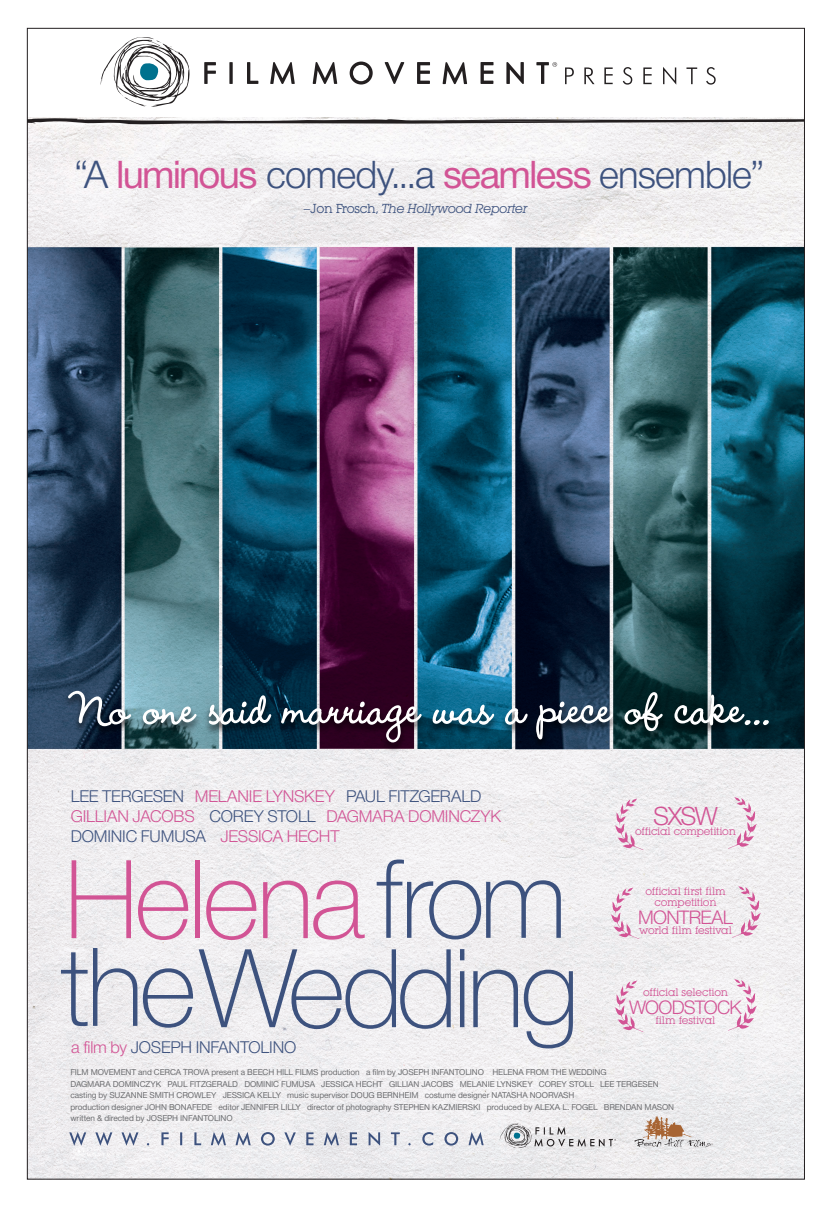
<style>
.page{position:relative;width:836px;height:1210px;background:#fff}
.page>*{position:absolute;margin:0;border:0;box-sizing:border-box;transform-origin:0 0}
.t1{font:40.8px "Helvetica Neue H45";letter-spacing:-.02em;color:#3d527e}
.t2{font:27.08px "Helvetica Neue H45";color:#d25495}
.t3{font:20.12px "Helvetica Neue H45";letter-spacing:-.035em;color:#d25495}
.t4{font:17.6px/19.6px "Helvetica Neue H45";letter-spacing:-.01em;color:#d25495}
.t5{font:17.6px "Helvetica Neue H45";letter-spacing:-.015em;color:#3d527e}
.t6{font:italic 12.8px "Lubalin Graph IT Cby BT";letter-spacing:-.025em;color:#3d527e}
.t7{font:10.68px/10.3px "Lubalin Graph IT Cby BT";letter-spacing:-.015em;color:#d25495;text-align:center}
.t8{font:8.8px/11.6px "Helvetica Neue H55";letter-spacing:-.01em;color:#6c6d70}
.t9{font:1.8px "Courier";color:#231f20}
.s1{font-family:"Helvetica Neue H55";color:#d25495}
.s2{font-style:normal}
.s3{color:#3d527e}
.s4{color:#d25495}
</style>
<div class="page">
<img style="left:29px;top:125px;width:773px;height:1052px">
<svg style="left:29px;top:118px;width:773px;height:7px"></svg>
<svg style="left:69px;top:1132px;width:414px;height:25px"></svg>
<svg style="left:100px;top:37px;width:90px;height:70px"></svg>
<svg style="left:204px;top:62px;width:12px;height:22px"></svg>
<svg style="left:229px;top:62px;width:3px;height:22px"></svg>
<svg style="left:247px;top:62px;width:11px;height:22px"></svg>
<svg style="left:270px;top:62px;width:25px;height:22px"></svg>
<svg style="left:312px;top:62px;width:25px;height:22px"></svg>
<svg style="left:442px;top:62px;width:25px;height:22px"></svg>
<svg style="left:349px;top:62px;width:23px;height:22px"></svg>
<svg style="left:384px;top:62px;width:20px;height:22px"></svg>
<svg style="left:417px;top:62px;width:13px;height:22px"></svg>
<svg style="left:480px;top:62px;width:13px;height:22px"></svg>
<svg style="left:506px;top:62px;width:17px;height:22px"></svg>
<svg style="left:536px;top:62px;width:21px;height:22px"></svg>
<svg style="left:565px;top:67px;width:8px;height:17px"></svg>
<svg style="left:584px;top:67px;width:10px;height:17px"></svg>
<svg style="left:604px;top:67px;width:8px;height:17px"></svg>
<svg style="left:622px;top:67px;width:10px;height:18px"></svg>
<svg style="left:643px;top:67px;width:8px;height:17px"></svg>
<svg style="left:663px;top:67px;width:13px;height:18px"></svg>
<svg style="left:686px;top:67px;width:11px;height:17px"></svg>
<svg style="left:706px;top:67px;width:9px;height:18px"></svg>
<svg style="left:72px;top:860px;width:59px;height:78px"></svg>
<svg style="left:138px;top:880px;width:50px;height:60px"></svg>
<hr style="left:195px;top:860px;width:4px;height:78px;background:#d25495">
<svg style="left:206px;top:880px;width:50px;height:60px"></svg>
<svg style="left:263px;top:880px;width:101px;height:59px"></svg>
<svg style="left:376px;top:859px;width:184px;height:80px"></svg>
<svg style="left:61px;top:948px;width:76px;height:78px"></svg>
<svg style="left:143px;top:949px;width:307px;height:80px"></svg>
<svg style="left:460px;top:949px;width:4px;height:78px"></svg>
<svg style="left:473px;top:969px;width:99px;height:79px"></svg>
<svg style="left:728px;top:797px;width:28px;height:52px"></svg>
<svg style="left:614px;top:798px;width:29px;height:52px"></svg>
<svg style="left:732px;top:886px;width:28px;height:52px"></svg>
<svg style="left:610px;top:887px;width:29px;height:52px"></svg>
<svg style="left:728px;top:978px;width:28px;height:52px"></svg>
<svg style="left:614px;top:980px;width:29px;height:52px"></svg>
<svg style="left:634px;top:1116px;width:79px;height:31px;background:#d3c6be"></svg>
<svg style="left:499px;top:1123px;width:116px;height:25px"></svg>
<svg style="left:219px;top:665px;width:4px;height:3px"></svg>
<img style="left:60px;top:687px;width:717px;height:68px">
<svg style="left:68px;top:691px;width:63px;height:35px"></svg>
<svg style="left:143px;top:706px;width:54px;height:19px"></svg>
<svg style="left:207px;top:695px;width:64px;height:29px"></svg>
<svg style="left:280px;top:701px;width:142px;height:41px;background:#4d4256"></svg>
<svg style="left:432px;top:704px;width:62px;height:20px"></svg>
<svg style="left:504px;top:708px;width:23px;height:16px"></svg>
<svg style="left:536px;top:701px;width:77px;height:38px"></svg>
<svg style="left:624px;top:692px;width:38px;height:39px"></svg>
<svg style="left:674px;top:694px;width:94px;height:35px;background:#395056"></svg>
<h1 class="t1" style="left:74px;top:147px;width:691px">“A <span class="s1">luminous</span> comedy...a <span class="s1">seamless</span> ensemble”</h1>
<h3 class="t6" style="left:304px;top:201px;width:225px"><span class="s2">–Jon Frosch,</span> The Hollywood Reporter</h3>
<h3 class="t4" style="left:71px;top:788px;width:432px"><span class="s3">LEE TERGESEN</span> MELANIE LYNSKEY <span class="s3">PAUL FITZGERALD<br></span>GILLIAN JACOBS <span class="s3">COREY STOLL</span> DAGMARA DOMINCZYK<br><span class="s3">DOMINIC FUMUSA</span> JESSICA HECHT</h3>
<h3 class="t5" style="left:71px;top:1035px;width:226px"><span class="s4">a film by</span> JOSEPH INFANTOLINO</h3>
<h2 class="t2" style="left:653px;top:798px;width:66px">SXSW</h2>
<p class="t7" style="left:635px;top:826px;width:102px">official competition</p>
<p class="t7" style="left:645px;top:886px;width:82px">official first film competition</p>
<h3 class="t3" style="left:637px;top:903px;width:96px">MONTREAL</h3>
<p class="t7" style="left:639px;top:925px;width:94px">world film festival</p>
<p class="t7" style="left:642px;top:986px;width:86px">official selection</p>
<h3 class="t3" style="left:629px;top:993px;width:114px">WOODSTOCK</h3>
<p class="t7" style="left:655px;top:1015px;width:61px">film festival</p>
<p class="t8" style="left:70px;top:1067px;width:605px">FILM MOVEMENT and CERCA TROVA present a BEECH HILL FILMS production a film by JOSEPH INFANTOLINO HELENA FROM THE WEDDING<br>DAGMARA DOMINCZYK PAUL FITZGERALD DOMINIC FUMUSA JESSICA HECHT GILLIAN JACOBS MELANIE LYNSKEY COREY STOLL LEE TERGESEN casting by SUZANNE SMITH CROWLEY JESSICA KELLY music supervisor DOUG BERNHEIM costume designer NATASHA NOORVASH<br>production designer JOHN BONAFEDE editor JENNIFER LILLY director of photography STEPHEN KAZMIERSKI produced by ALEXA L. FOGEL BRENDAN MASON written &amp; directed by JOSEPH INFANTOLINO</p>
<p class="t9" style="left:711px;top:1143px;width:3px">§</p>
</div>
